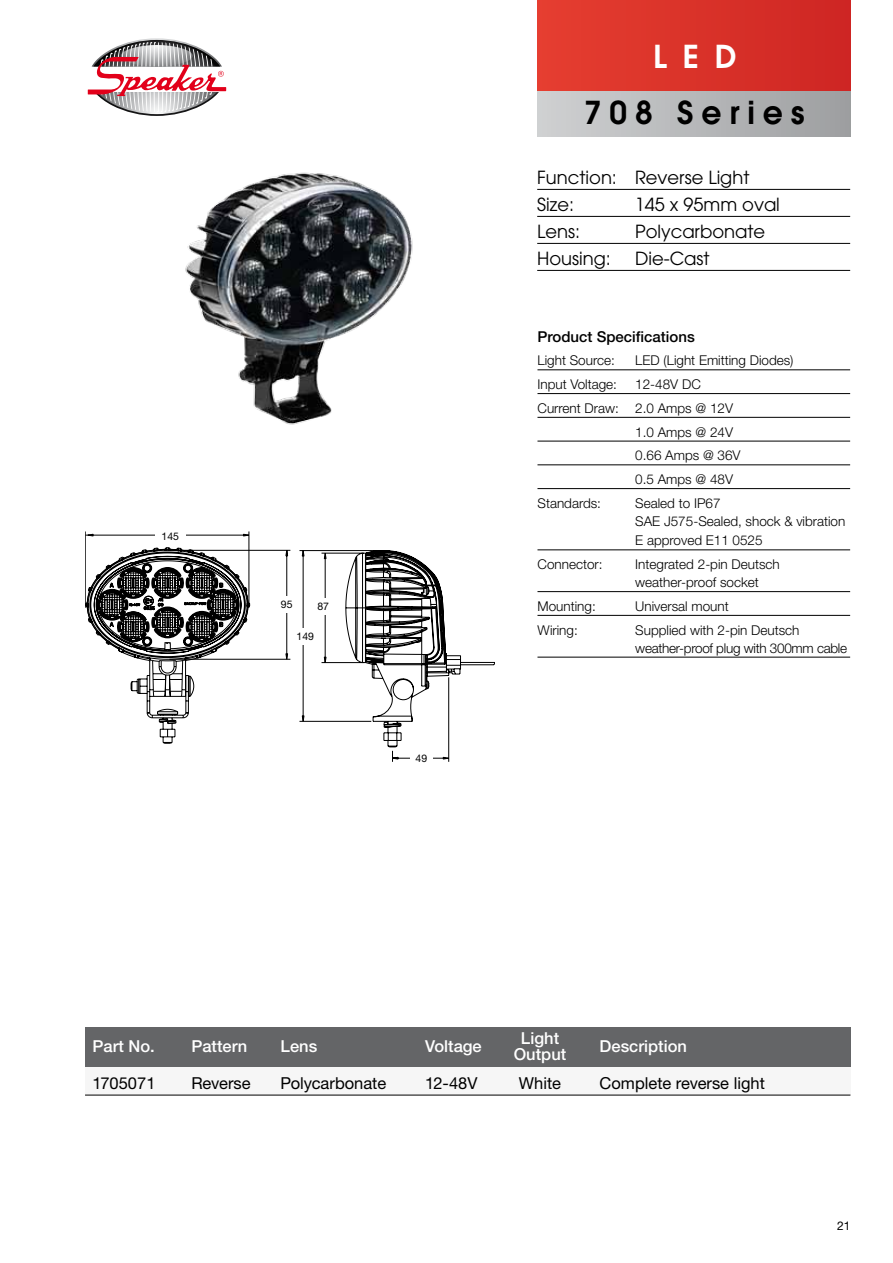
<style>
.page{position:relative;width:893px;height:1263px;background:#fff}
.page>*{position:absolute;margin:0;border:0;box-sizing:border-box;transform-origin:0 0}
.t1{font:600 31.5px "Avant Garde";letter-spacing:.25em;color:#000}
.t2{font:600 31.5px "Avant Garde";color:#fff}
.t3{font:18px/27px "Avant Garde";color:#000}
.t4{font:16.5px "Helvetica Neue CE";color:#000}
.t5{font:500 16.5px "Helvetica Neue CE";color:#fff}
.t6{font:500 15px "Helvetica Neue CE";color:#000}
.t7{font:300 13.5px/18px "Helvetica Neue CE";color:#000}
.t8{font:300 13.5px/18px "Helvetica Neue CE";letter-spacing:-.02em;color:#000}
.t9{font:12px "Helvetica Neue";color:#000}
.t10{font:10.5px "Helvetica Neue";color:#000}
</style>
<div class="page">
<svg style="left:537px;top:90px;width:313px;height:47px;background:#b7b5b6"></svg>
<div style="left:537px;top:0;width:313px;height:90px;background:#da3329"></div>
<svg style="left:88px;top:38px;width:138px;height:78px"></svg>
<hr style="left:537px;top:370px;width:313px;height:1px;background:#000">
<hr style="left:537px;top:393px;width:313px;height:1px;background:#000">
<hr style="left:537px;top:417px;width:313px;height:1px;background:#000">
<hr style="left:537px;top:441px;width:313px;height:1px;background:#000">
<hr style="left:537px;top:465px;width:313px;height:1px;background:#000">
<hr style="left:537px;top:488px;width:313px;height:1px;background:#000">
<hr style="left:537px;top:550px;width:313px;height:1px;background:#000">
<hr style="left:537px;top:591px;width:313px;height:1px;background:#000">
<hr style="left:537px;top:615px;width:313px;height:1px;background:#000">
<hr style="left:537px;top:657px;width:313px;height:1px;background:#000">
<hr style="left:537px;top:189px;width:313px;height:1px;background:#000">
<hr style="left:537px;top:216px;width:313px;height:1px;background:#000">
<hr style="left:537px;top:243px;width:313px;height:1px;background:#000">
<hr style="left:537px;top:270px;width:313px;height:1px;background:#000">
<img style="left:185px;top:172px;width:228px;height:253px">
<svg style="left:86px;top:547px;width:205px;height:197px"></svg>
<svg style="left:299px;top:550px;width:196px;height:212px"></svg>
<hr style="left:85px;top:535px;width:161px;height:1px;background:#000">
<hr style="left:249px;top:531px;width:1px;height:77px;background:#000">
<hr style="left:85px;top:531px;width:1px;height:77px;background:#000">
<div style="left:277px;top:596px;width:20px;height:16px;background:#fff"></div>
<div style="left:410px;top:749px;width:22px;height:17px;background:#fff"></div>
<div style="left:314px;top:598px;width:19px;height:16px;background:#fff"></div>
<div style="left:294px;top:628px;width:22px;height:16px;background:#fff"></div>
<div style="left:155px;top:528px;width:30px;height:16px;background:#fff"></div>
<div style="left:85px;top:1065px;width:766px;height:30px;background:#f6f6f6"></div>
<hr style="left:85px;top:1095px;width:765px;height:1px;background:#000">
<div style="left:85px;top:1027px;width:765px;height:39px;background:#646567"></div>
<h1 class="t2" style="left:653px;top:36px;width:85px">LED</h1>
<h1 class="t1" style="left:584px;top:92px;width:222px">708 Series</h1>
<h2 class="t3" style="left:537px;top:164px;width:214px">Function: Reverse Light<br>Size:</h2>
<h2 class="t3" style="left:635px;top:191px;width:146px">145 x 95mm oval</h2>
<p class="t10" style="left:161px;top:530px;width:19px">145</p>
<p class="t10" style="left:281px;top:598px;width:13px">95</p>
<p class="t10" style="left:317px;top:600px;width:13px">87</p>
<p class="t10" style="left:297px;top:630px;width:19px">149</p>
<p class="t10" style="left:415px;top:752px;width:13px">49</p>
<h2 class="t3" style="left:537px;top:218px;width:44px">Lens:</h2>
<h2 class="t3" style="left:635px;top:218px;width:132px">Polycarbonate</h2>
<h2 class="t3" style="left:537px;top:245px;width:75px">Housing:</h2>
<h2 class="t3" style="left:635px;top:245px;width:76px">Die-Cast</h2>
<p class="t6" style="left:537px;top:327px;width:159px">Product Specifications</p>
<p class="t7" style="left:537px;top:351px;width:79px">Light Source:</p>
<p class="t7" style="left:635px;top:351px;width:160px">LED (Light Emitting Diodes)</p>
<p class="t7" style="left:537px;top:375px;width:81px">Input Voltage:</p>
<p class="t7" style="left:635px;top:375px;width:67px">12-48V DC</p>
<p class="t7" style="left:537px;top:399px;width:197px">Current Draw: 2.0 Amps @ 12V</p>
<p class="t7" style="left:635px;top:423px;width:99px">1.0 Amps @ 24V</p>
<p class="t7" style="left:635px;top:446px;width:107px">0.66 Amps @ 36V</p>
<p class="t7" style="left:635px;top:470px;width:99px">0.5 Amps @ 48V</p>
<p class="t7" style="left:537px;top:494px;width:65px">Standards:</p>
<p class="t7" style="left:635px;top:494px;width:212px">Sealed to IP67<br>SAE J575-Sealed, shock &amp; vibration</p>
<p class="t7" style="left:635px;top:531px;width:129px">E approved E11 0525</p>
<p class="t7" style="left:537px;top:555px;width:67px">Connector:</p>
<p class="t7" style="left:635px;top:555px;width:146px">Integrated 2-pin Deutsch weather-proof socket</p>
<p class="t7" style="left:537px;top:597px;width:60px">Mounting:</p>
<p class="t7" style="left:635px;top:597px;width:95px">Universal mount</p>
<p class="t7" style="left:537px;top:621px;width:42px">Wiring:</p>
<p class="t8" style="left:635px;top:621px;width:213px">Supplied with 2-pin Deutsch weather-proof plug with 300mm cable</p>
<p class="t5" style="left:93px;top:1036px;width:64px">Part No.</p>
<p class="t5" style="left:191px;top:1036px;width:57px">Pattern</p>
<p class="t5" style="left:281px;top:1036px;width:38px">Lens</p>
<p class="t5" style="left:425px;top:1036px;width:58px">Voltage</p>
<p class="t5" style="left:521px;top:1028px;width:40px">Light</p>
<p class="t5" style="left:600px;top:1036px;width:89px">Description</p>
<p class="t5" style="left:514px;top:1044px;width:54px">Output</p>
<p class="t4" style="left:93px;top:1073px;width:64px">1705071</p>
<p class="t4" style="left:191px;top:1073px;width:61px">Reverse</p>
<p class="t4" style="left:281px;top:1073px;width:107px">Polycarbonate</p>
<p class="t4" style="left:425px;top:1073px;width:54px">12-48V</p>
<p class="t4" style="left:519px;top:1073px;width:44px">White</p>
<p class="t4" style="left:600px;top:1073px;width:167px">Complete reverse light</p>
<p class="t9" style="left:837px;top:1218px;width:15px">21</p>
</div>
